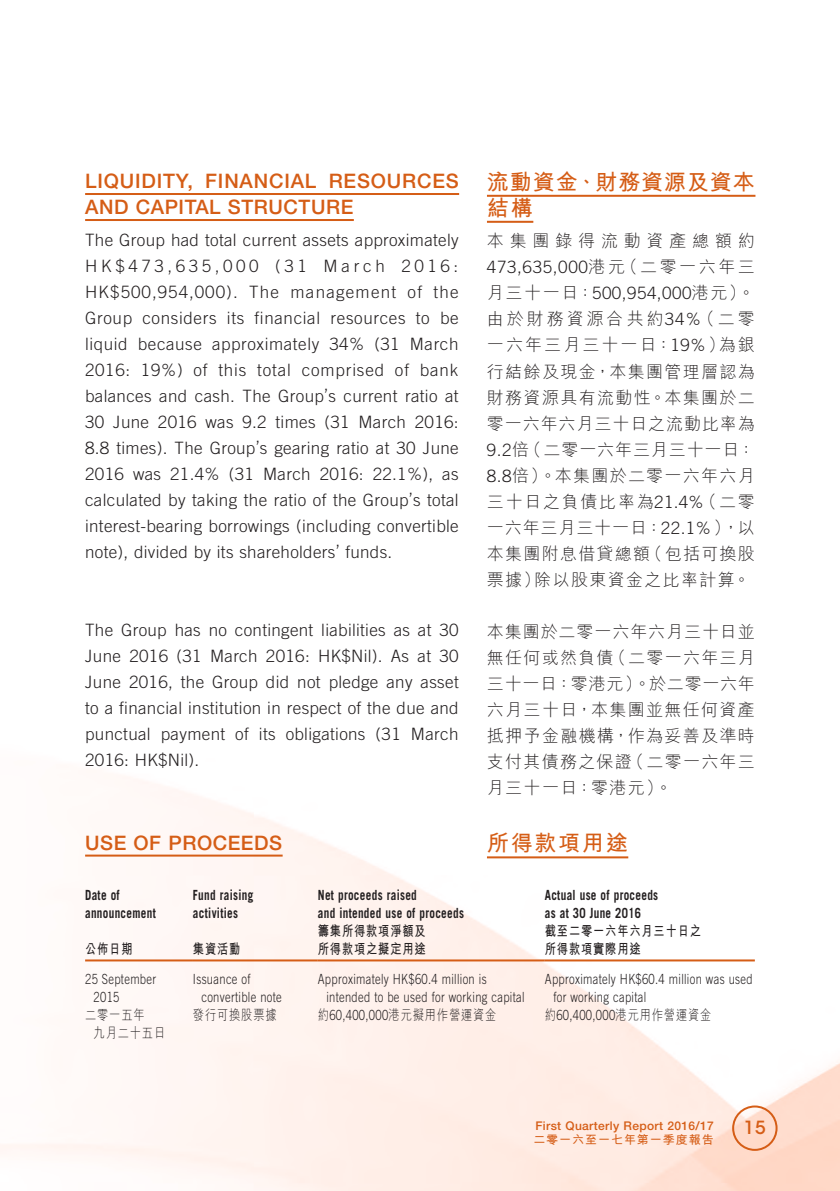
<style>
.page{position:relative;width:840px;height:1191px;background:#fff}
.page>*{position:absolute;margin:0;border:0;box-sizing:border-box;transform-origin:0 0}
.C_Heading_1{font:700 22px/26px "M Hei HK";letter-spacing:.04em;color:#d55d16}
.Heading_1{font:500 20px/26px "Helvetica Neue LT Std";letter-spacing:.04em;color:#d55d16}
.t1{font:500 18px "ITC Avant Garde Std";color:#d55d16}
.Body_Text{font:300 17px/26px "Trade Gothic LT Std";letter-spacing:.02em;color:#231f20;text-align:justify}
.C_Body_Text{font:300 17px/26px "M Hei HK";letter-spacing:.08em;color:#231f20;text-align:justify}
.Body_Text-2{font:300 14px/18px "Trade Gothic LT Std";letter-spacing:.03em;color:#231f20;scale:.8 1}
.Body_Text-3{font:700 14px "Trade Gothic LT Std";letter-spacing:.03em;color:#231f20;scale:.8 1}
.Body_Text-4{font:700 14px "M Hei HK";letter-spacing:.08em;color:#231f20;scale:.8 1}
.Body_Text-5{font:300 14px/18px "M Hei HK";letter-spacing:.08em;color:#231f20;scale:.8 1}
.t2{font:500 12px "Helvetica Neue LT Std";letter-spacing:.03em;color:#d55d16}
.t3{font:700 12px "M Hei HK";letter-spacing:.08em;color:#d55d16}
.s1{font-family:"Trade Gothic LT Std"}
.s2{font-family:"M Hei HK"}
</style>
<div class="page">
<img style="left:0;top:782px;width:839px;height:409px">
<div style="left:731px;top:1105px;width:46px;height:45px;border:2px solid #d55d16;border-radius:50%"></div>
<hr style="left:85px;top:193px;width:374px;height:2px;background:#d55d16">
<hr style="left:85px;top:219px;width:268px;height:2px;background:#d55d16">
<hr style="left:85px;top:854px;width:197px;height:2px;background:#d55d16">
<hr style="left:85px;top:959px;width:108px;height:2px;background:#d55d16">
<hr style="left:193px;top:959px;width:124px;height:2px;background:#d55d16">
<hr style="left:317px;top:959px;width:227px;height:2px;background:#d55d16">
<hr style="left:544px;top:959px;width:210px;height:2px;background:#d55d16">
<hr style="left:486px;top:195px;width:269px;height:2px;background:#d55d16">
<hr style="left:486px;top:221px;width:47px;height:2px;background:#d55d16">
<hr style="left:486px;top:856px;width:142px;height:2px;background:#d55d16">
<p class="Heading_1" style="left:85px;top:168px;width:375px">LIQUIDITY, FINANCIAL RESOURCES<br>AND CAPITAL STRUCTURE</p>
<p class="Body_Text" style="left:85px;top:226px;width:375px">The Group had total current assets approximately HK$473,635,000 (31 March 2016:<br>HK$500,954,000). The management of the Group considers its financial resources to be liquid because approximately 34% (31 March 2016: 19%) of this total comprised of bank balances and cash. The Group’s current ratio at 30 June 2016 was 9.2 times (31 March 2016:<br>8.8 times). The Group’s gearing ratio at 30 June 2016 was 21.4% (31 March 2016: 22.1%), as calculated by taking the ratio of the Group’s total interest-bearing borrowings (including convertible note), divided by its shareholders’ funds.</p>
<p class="Body_Text" style="left:85px;top:616px;width:375px">The Group has no contingent liabilities as at 30<br>June 2016 (31 March 2016: HK$Nil). As at 30<br>June 2016, the Group did not pledge any asset to a financial institution in respect of the due and punctual payment of its obligations (31 March 2016: HK$Nil).</p>
<p class="Heading_1" style="left:85px;top:829px;width:198px">USE OF PROCEEDS</p>
<p class="Body_Text-3" style="left:85px;top:886px;width:45px">Date of</p>
<p class="Body_Text-3" style="left:85px;top:904px;width:90px">announcement</p>
<p class="Body_Text-3" style="left:193px;top:886px;width:77px">Fund raising</p>
<p class="Body_Text-3" style="left:193px;top:904px;width:58px">activities</p>
<p class="Body_Text-4" style="left:85px;top:938px;width:61px">公佈日期</p>
<p class="Body_Text-4" style="left:193px;top:938px;width:61px">集資活動</p>
<p class="Body_Text-3" style="left:317px;top:886px;width:125px">Net proceeds raised</p>
<p class="Body_Text-3" style="left:317px;top:904px;width:184px">and intended use of proceeds</p>
<p class="Body_Text-4" style="left:317px;top:920px;width:136px">籌集所得款項淨額及</p>
<p class="Body_Text-4" style="left:317px;top:938px;width:136px">所得款項之擬定用途</p>
<p class="C_Heading_1" style="left:486px;top:167px;width:269px">流動資金、財務資源及資本結構</p>
<p class="C_Body_Text" style="left:486px;top:228px;width:269px">本集團錄得流動資產總額約<span class="s1">473,635,000</span>港元（二零一六年三月三十一日：<span class="s1">500,954,000</span>港元）。由於財務資源合共約<span class="s1">34%</span>（二零一六年三月三十一日：<span class="s1">19%</span>）為銀行結餘及現金，本集團管理層認為財務資源具有流動性。本集團於二零一六年六月三十日之流動比率為<span class="s1">9.2</span>倍（二零一六年三月三十一日：<span class="s1">8.8</span>倍）。本集團於二零一六年六月三十日之負債比率為<span class="s1">21.4%</span>（二零一六年三月三十一日：<span class="s1">22.1%</span>），以本集團附息借貸總額（包括可換股票據）除以股東資金之比率計算。</p>
<p class="C_Body_Text" style="left:486px;top:618px;width:269px">本集團於二零一六年六月三十日並無任何或然負債（二零一六年三月三十一日：零港元）。於二零一六年六月三十日，本集團並無任何資產抵押予金融機構，作為妥善及準時支付其債務之保證（二零一六年三月三十一日：零港元）。</p>
<p class="C_Heading_1" style="left:486px;top:828px;width:142px">所得款項用途</p>
<p class="Body_Text-3" style="left:544px;top:886px;width:143px">Actual use of proceeds</p>
<p class="Body_Text-3" style="left:544px;top:904px;width:122px">as at 30 June 2016</p>
<p class="Body_Text-4" style="left:544px;top:920px;width:197px">截至二零一六年六月三十日之</p>
<p class="Body_Text-4" style="left:544px;top:938px;width:121px">所得款項實際用途</p>
<p class="Body_Text-2" style="left:94px;top:969px;width:80px;text-indent:-9px">25 September<br>2015</p>
<p class="Body_Text-2" style="left:201px;top:969px;width:102px;text-indent:-9px">Issuance of convertible note</p>
<p class="Body_Text-2" style="left:326px;top:969px;width:249px;text-indent:-9px">Approximately HK$60.4 million is intended to be used for working capital</p>
<p class="Body_Text-2" style="left:553px;top:969px;width:250px;text-indent:-9px">Approximately HK$60.4 million was used for working capital</p>
<p class="Body_Text-5" style="left:94px;top:1005px;width:91px;text-indent:-9px">二零一五年<br>九月二十五日</p>
<p class="Body_Text-5" style="left:193px;top:1005px;width:106px">發行可換股票據</p>
<p class="Body_Text-5" style="left:317px;top:1005px;width:225px">約<span class="s1">60,400,000</span>港元擬用作營運資金</p>
<p class="Body_Text-2" style="left:544px;top:1005px;width:210px"><span class="s2">約</span>60,400,000<span class="s2">港元用作營運資金</span></p>
<p class="t2" style="left:535px;top:1118px;width:180px">First Quarterly Report 2016/17</p>
<p class="t3" style="left:533px;top:1130px;width:182px">二零一六至一七年第一季度報告</p>
<p class="t1" style="left:743px;top:1116px;width:23px">15</p>
</div>
